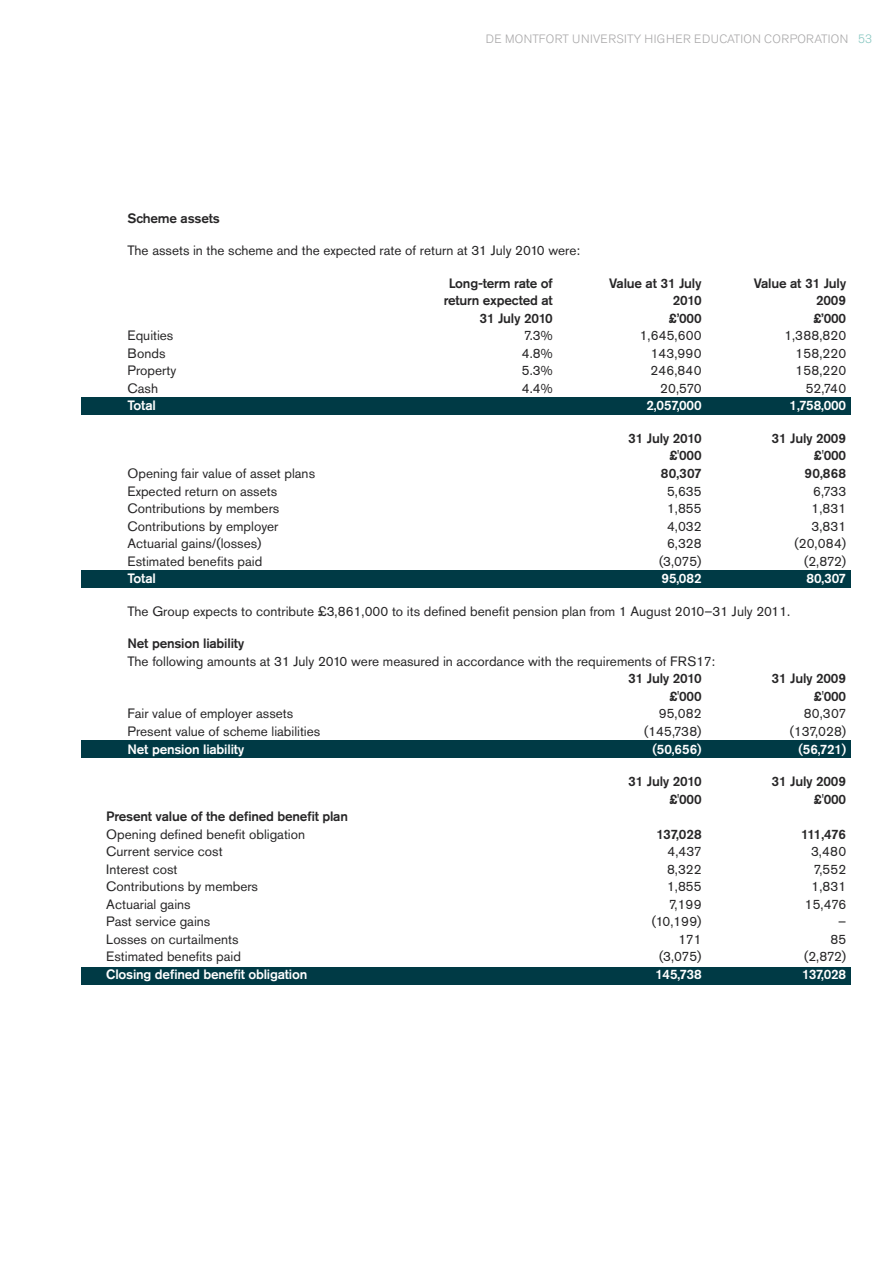
<style>
.page{position:relative;width:893px;height:1263px;background:#fff}
.page>*{position:absolute;margin:0;border:0;box-sizing:border-box;transform-origin:0 0}
.t1{font:13.5px "Akzidenz Grotesk Pro";color:#272627}
.t2{font:500 13.5px "Akzidenz Grotesk Pro";letter-spacing:-.015em;color:#272627}
.t3{font:500 13.5px "Akzidenz Grotesk Pro";letter-spacing:-.015em;color:#fff}
.t4{font:300 12px "Akzidenz Grotesk Pro";letter-spacing:.03em;color:#a9a8a9}
.s1{color:#84c5bf}
</style>
<div class="page">
<div style="left:81px;top:967px;width:769px;height:17px;background:#003a45"></div>
<div style="left:81px;top:740px;width:769px;height:17px;background:#003a45"></div>
<div style="left:81px;top:570px;width:769px;height:17px;background:#003a45"></div>
<div style="left:81px;top:398px;width:769px;height:17px;background:#003a45"></div>
<p class="t4" style="left:486px;top:34px;width:388px">DE MONTFORT UNIVERSITY HIGHER EDUCATION CORPORATION <span class="s1">53</span></p>
<p class="t2" style="left:128px;top:213px;width:94px">Scheme assets</p>
<p class="t1" style="left:128px;top:246px;width:454px">The assets in the scheme and the expected rate of return at 31 July 2010 were:</p>
<p class="t2" style="left:449px;top:278px;width:106px">Long-term rate of</p>
<p class="t2" style="left:609px;top:278px;width:94px">Value at 31 July</p>
<p class="t2" style="left:754px;top:278px;width:94px">Value at 31 July</p>
<p class="t2" style="left:444px;top:296px;width:110px">return expected at</p>
<p class="t2" style="left:673px;top:296px;width:30px">2010</p>
<p class="t2" style="left:816px;top:296px;width:32px">2009</p>
<p class="t2" style="left:479px;top:313px;width:75px">31 July 2010</p>
<p class="t2" style="left:668px;top:313px;width:35px">£’000</p>
<p class="t2" style="left:813px;top:313px;width:35px">£’000</p>
<p class="t1" style="left:128px;top:331px;width:47px">Equities</p>
<p class="t1" style="left:524px;top:331px;width:30px">7.3%</p>
<p class="t1" style="left:640px;top:331px;width:63px">1,645,600</p>
<p class="t1" style="left:784px;top:331px;width:63px">1,388,820</p>
<p class="t1" style="left:128px;top:348px;width:39px">Bonds</p>
<p class="t1" style="left:522px;top:348px;width:32px">4.8%</p>
<p class="t1" style="left:651px;top:348px;width:52px">143,990</p>
<p class="t1" style="left:796px;top:348px;width:52px">158,220</p>
<p class="t1" style="left:128px;top:366px;width:50px">Property</p>
<p class="t1" style="left:522px;top:366px;width:32px">5.3%</p>
<p class="t1" style="left:650px;top:366px;width:53px">246,840</p>
<p class="t1" style="left:796px;top:366px;width:52px">158,220</p>
<p class="t1" style="left:128px;top:383px;width:32px">Cash</p>
<p class="t1" style="left:522px;top:383px;width:32px">4.4%</p>
<p class="t1" style="left:660px;top:383px;width:43px">20,570</p>
<p class="t1" style="left:806px;top:383px;width:42px">52,740</p>
<p class="t3" style="left:128px;top:401px;width:30px">Total</p>
<p class="t3" style="left:646px;top:401px;width:57px">2,057,000</p>
<p class="t3" style="left:790px;top:401px;width:58px">1,758,000</p>
<p class="t2" style="left:628px;top:433px;width:75px">31 July 2010</p>
<p class="t2" style="left:771px;top:433px;width:76px">31 July 2009</p>
<p class="t2" style="left:669px;top:451px;width:34px">£'000</p>
<p class="t2" style="left:814px;top:451px;width:34px">£'000</p>
<p class="t1" style="left:128px;top:468px;width:189px">Opening fair value of asset plans</p>
<p class="t2" style="left:661px;top:468px;width:42px">80,307</p>
<p class="t2" style="left:805px;top:468px;width:43px">90,868</p>
<p class="t1" style="left:128px;top:486px;width:151px">Expected return on assets</p>
<p class="t1" style="left:667px;top:486px;width:36px">5,635</p>
<p class="t1" style="left:813px;top:486px;width:34px">6,733</p>
<p class="t1" style="left:128px;top:504px;width:153px">Contributions by members</p>
<p class="t1" style="left:667px;top:504px;width:36px">1,855</p>
<p class="t1" style="left:812px;top:504px;width:36px">1,831</p>
<p class="t1" style="left:128px;top:521px;width:152px">Contributions by employer</p>
<p class="t1" style="left:667px;top:521px;width:36px">4,032</p>
<p class="t1" style="left:812px;top:521px;width:36px">3,831</p>
<p class="t1" style="left:128px;top:539px;width:135px">Actuarial gains/(losses)</p>
<p class="t1" style="left:667px;top:539px;width:36px">6,328</p>
<p class="t1" style="left:795px;top:539px;width:53px">(20,084)</p>
<p class="t1" style="left:128px;top:556px;width:136px">Estimated benefits paid</p>
<p class="t1" style="left:659px;top:556px;width:44px">(3,075)</p>
<p class="t1" style="left:804px;top:556px;width:44px">(2,872)</p>
<p class="t3" style="left:128px;top:574px;width:30px">Total</p>
<p class="t3" style="left:661px;top:574px;width:42px">95,082</p>
<p class="t3" style="left:806px;top:574px;width:41px">80,307</p>
<p class="t1" style="left:128px;top:606px;width:664px">The Group expects to contribute £3,861,000 to its defined benefit pension plan from 1 August 2010–31 July 2011.</p>
<p class="t2" style="left:128px;top:639px;width:118px">Net pension liability</p>
<p class="t1" style="left:128px;top:656px;width:589px">The following amounts at 31 July 2010 were measured in accordance with the requirements of FRS17:</p>
<p class="t2" style="left:628px;top:674px;width:75px">31 July 2010</p>
<p class="t2" style="left:771px;top:674px;width:76px">31 July 2009</p>
<p class="t2" style="left:669px;top:691px;width:34px">£'000</p>
<p class="t2" style="left:814px;top:691px;width:34px">£'000</p>
<p class="t1" style="left:128px;top:709px;width:167px">Fair value of employer assets</p>
<p class="t1" style="left:659px;top:709px;width:44px">95,082</p>
<p class="t1" style="left:804px;top:709px;width:44px">80,307</p>
<p class="t1" style="left:128px;top:726px;width:194px">Present value of scheme liabilities</p>
<p class="t1" style="left:644px;top:726px;width:59px">(145,738)</p>
<p class="t1" style="left:790px;top:726px;width:58px">(137,028)</p>
<p class="t3" style="left:128px;top:744px;width:118px">Net pension liability</p>
<p class="t3" style="left:653px;top:744px;width:51px">(50,656)</p>
<p class="t3" style="left:798px;top:744px;width:49px">(56,721)</p>
<p class="t2" style="left:628px;top:776px;width:75px">31 July 2010</p>
<p class="t2" style="left:771px;top:776px;width:76px">31 July 2009</p>
<p class="t2" style="left:669px;top:794px;width:34px">£'000</p>
<p class="t2" style="left:814px;top:794px;width:34px">£'000</p>
<p class="t2" style="left:106px;top:811px;width:243px">Present value of the defined benefit plan</p>
<p class="t1" style="left:106px;top:829px;width:200px">Opening defined benefit obligation</p>
<p class="t2" style="left:656px;top:829px;width:47px">137,028</p>
<p class="t2" style="left:801px;top:829px;width:46px">111,476</p>
<p class="t1" style="left:106px;top:847px;width:118px">Current service cost</p>
<p class="t1" style="left:668px;top:847px;width:36px">4,437</p>
<p class="t1" style="left:811px;top:847px;width:37px">3,480</p>
<p class="t1" style="left:106px;top:864px;width:73px">Interest cost</p>
<p class="t1" style="left:667px;top:864px;width:36px">8,322</p>
<p class="t1" style="left:814px;top:864px;width:34px">7,552</p>
<p class="t1" style="left:106px;top:882px;width:153px">Contributions by members</p>
<p class="t1" style="left:667px;top:882px;width:36px">1,855</p>
<p class="t1" style="left:812px;top:882px;width:36px">1,831</p>
<p class="t1" style="left:106px;top:899px;width:86px">Actuarial gains</p>
<p class="t1" style="left:669px;top:899px;width:34px">7,199</p>
<p class="t1" style="left:805px;top:899px;width:43px">15,476</p>
<p class="t1" style="left:106px;top:917px;width:106px">Past service gains</p>
<p class="t1" style="left:652px;top:917px;width:51px">(10,199)</p>
<p class="t1" style="left:838px;top:917px;width:10px">–</p>
<p class="t1" style="left:106px;top:934px;width:134px">Losses on curtailments</p>
<p class="t1" style="left:679px;top:934px;width:25px">171</p>
<p class="t1" style="left:830px;top:934px;width:17px">85</p>
<p class="t1" style="left:106px;top:952px;width:136px">Estimated benefits paid</p>
<p class="t1" style="left:659px;top:952px;width:44px">(3,075)</p>
<p class="t1" style="left:804px;top:952px;width:44px">(2,872)</p>
<p class="t3" style="left:106px;top:969px;width:203px">Closing defined benefit obligation</p>
<p class="t3" style="left:656px;top:969px;width:48px">145,738</p>
<p class="t3" style="left:802px;top:969px;width:45px">137,028</p>
</div>
